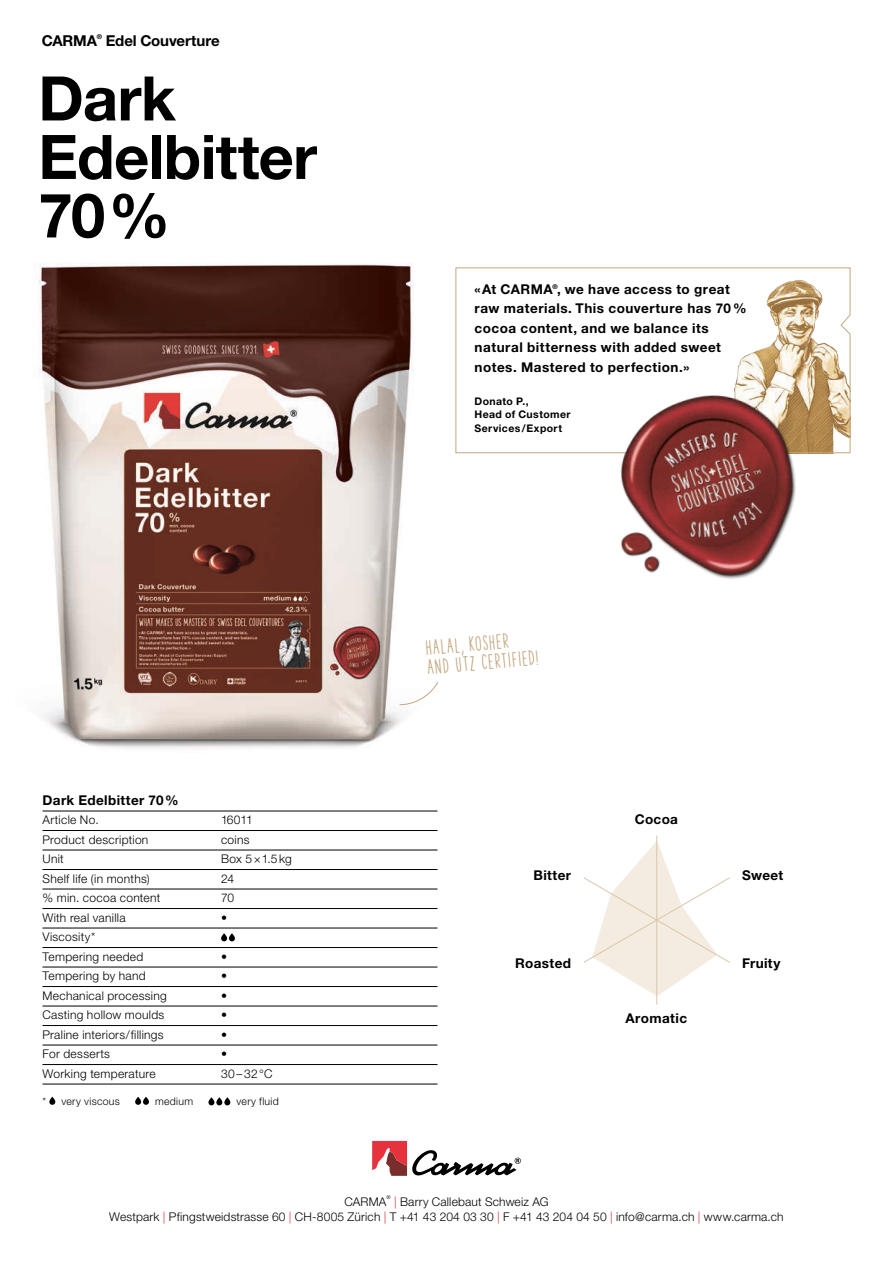
<style>
.page{position:relative;width:893px;height:1263px;background:#fff}
.page>*{position:absolute;margin:0;border:0;box-sizing:border-box;transform-origin:0 0}
.t1{font:700 61.5px/58.5px "Helvetica Neue LT Std";letter-spacing:-.015em;color:#000}
.t2{font:900 19.5px/19.2px "The Hand";color:#c4a780}
.t3{font:700 15px "Helvetica Neue LT Std";letter-spacing:-.005em;color:#000}
.t4{font:700 13.5px/19.5px "Helvetica Neue LT Std";letter-spacing:.035em;color:#000}
.t5{font:300 12px/15px "Helvetica Neue LT Std";letter-spacing:.025em;color:#000}
.t6{font:700 10.5px/13.5px "Helvetica Neue LT Std";letter-spacing:.035em;color:#000}
.t7{font:300 10.5px "Helvetica Neue LT Std";letter-spacing:.03em;color:#000}
.t8{font:700 6.6px "Helvetica Neue LT Std";color:#000}
.t9{font:300 5.25px "Helvetica Neue LT Std";color:#000}
.s1{color:#e5323d}
</style>
<div class="page">
<svg style="left:455px;top:267px;width:396px;height:186px"></svg>
<svg style="left:372px;top:1141px;width:149px;height:35px"></svg>
<img style="left:591px;top:368px;width:232px;height:211px">
<img style="left:38px;top:263px;width:376px;height:485px">
<svg style="left:583px;top:835px;width:147px;height:170px"></svg>
<hr style="left:43px;top:811px;width:394px;height:1px;background:#000">
<hr style="left:43px;top:830px;width:394px;height:1px;background:#000">
<hr style="left:43px;top:850px;width:394px;height:1px;background:#000">
<hr style="left:43px;top:869px;width:394px;height:1px;background:#000">
<hr style="left:43px;top:889px;width:394px;height:1px;background:#000">
<hr style="left:43px;top:908px;width:394px;height:1px;background:#000">
<hr style="left:43px;top:928px;width:394px;height:1px;background:#000">
<hr style="left:43px;top:947px;width:394px;height:1px;background:#000">
<hr style="left:43px;top:967px;width:394px;height:1px;background:#000">
<hr style="left:43px;top:986px;width:394px;height:1px;background:#000">
<hr style="left:43px;top:1006px;width:394px;height:1px;background:#000">
<hr style="left:43px;top:1025px;width:394px;height:1px;background:#000">
<hr style="left:43px;top:1045px;width:394px;height:1px;background:#000">
<hr style="left:43px;top:1064px;width:394px;height:1px;background:#000">
<hr style="left:43px;top:1084px;width:394px;height:1px;background:#000">
<svg style="left:221px;top:933px;width:6px;height:8px"></svg>
<svg style="left:229px;top:933px;width:6px;height:8px"></svg>
<div style="left:49px;top:1097px;width:6px;height:8px;background:#000;border-radius:3px"></div>
<div style="left:135px;top:1097px;width:6px;height:8px;background:#000;border-radius:3px"></div>
<div style="left:143px;top:1097px;width:6px;height:8px;background:#000;border-radius:3px"></div>
<svg style="left:208px;top:1097px;width:6px;height:8px"></svg>
<svg style="left:216px;top:1097px;width:6px;height:8px"></svg>
<svg style="left:224px;top:1097px;width:6px;height:8px"></svg>
<svg style="left:399px;top:681px;width:39px;height:25px"></svg>
<p class="t3" style="left:42px;top:31px;width:57px">CARMA</p>
<p class="t8" style="left:97px;top:33px;width:7px">®</p>
<p class="t3" style="left:106px;top:31px;width:116px">Edel Couverture</p>
<h1 class="t1" style="left:38px;top:68px;width:280px">Dark<br>Edelbitter<br>70%</h1>
<p class="t4" style="left:43px;top:790px;width:138px">Dark Edelbitter 70%</p>
<p class="t5" style="left:43px;top:812px;width:58px">Article No.</p>
<p class="t5" style="left:221px;top:812px;width:33px">16011</p>
<p class="t5" style="left:43px;top:832px;width:107px">Product description</p>
<p class="t5" style="left:221px;top:832px;width:30px">coins</p>
<p class="t5" style="left:43px;top:851px;width:23px">Unit</p>
<p class="t5" style="left:221px;top:851px;width:72px">Box 5×1.5 kg</p>
<p class="t5" style="left:43px;top:871px;width:109px">Shelf life (in months)</p>
<p class="t5" style="left:221px;top:871px;width:14px">24</p>
<p class="t5" style="left:43px;top:890px;width:119px">% min. cocoa content</p>
<p class="t5" style="left:221px;top:890px;width:15px">70</p>
<p class="t5" style="left:43px;top:910px;width:85px">With real vanilla</p>
<p class="t5" style="left:221px;top:910px;width:7px">•</p>
<p class="t5" style="left:43px;top:927px;width:102px;line-height:19.5px">Viscosity*<br>Tempering needed</p>
<p class="t5" style="left:221px;top:949px;width:7px">•</p>
<p class="t5" style="left:43px;top:968px;width:105px">Tempering by hand</p>
<p class="t5" style="left:221px;top:968px;width:7px">•</p>
<p class="t5" style="left:43px;top:988px;width:126px">Mechanical processing</p>
<p class="t5" style="left:221px;top:988px;width:7px">•</p>
<p class="t5" style="left:43px;top:1007px;width:123px">Casting hollow moulds</p>
<p class="t5" style="left:221px;top:1007px;width:7px">•</p>
<p class="t5" style="left:43px;top:1027px;width:123px">Praline interiors/fillings</p>
<p class="t5" style="left:221px;top:1027px;width:7px">•</p>
<p class="t5" style="left:43px;top:1046px;width:69px">For desserts</p>
<p class="t5" style="left:221px;top:1046px;width:7px">•</p>
<p class="t5" style="left:43px;top:1066px;width:115px">Working temperature</p>
<p class="t5" style="left:221px;top:1066px;width:53px">30–32°C</p>
<p class="t7" style="left:43px;top:1095px;width:79px">* very viscous</p>
<p class="t7" style="left:155px;top:1095px;width:40px">medium</p>
<p class="t7" style="left:236px;top:1095px;width:44px">very fluid</p>
<p class="t4" style="left:475px;top:279px;width:273px">«At CARMA<sup>®</sup>, we have access to great raw materials. This couverture has 70% cocoa content, and we balance its natural bitterness with added sweet notes. Mastered to perfection.»</p>
<p class="t6" style="left:475px;top:394px;width:97px">Donato P.,<br>Head of Customer<br>Services/Export</p>
<h2 class="t2" style="left:425px;top:638px;width:112px;rotate:-5deg">HALAL, KOSHER<br>AND UTZ CERTIFIED!</h2>
<p class="t4" style="left:533px;top:865px;width:39px">Bitter</p>
<p class="t4" style="left:635px;top:809px;width:45px">Cocoa</p>
<p class="t4" style="left:742px;top:865px;width:43px">Sweet</p>
<p class="t4" style="left:515px;top:953px;width:57px">Roasted</p>
<p class="t4" style="left:742px;top:953px;width:40px">Fruity</p>
<p class="t4" style="left:626px;top:1008px;width:63px">Aromatic</p>
<p class="t5" style="left:344px;top:1193px;width:44px">CARMA</p>
<p class="t9" style="left:387px;top:1194px;width:6px">®</p>
<p class="t5" style="left:109px;top:1193px;width:676px;text-indent:285px"><span class="s1">|</span> Barry Callebaut Schweiz AG<br>Westpark <span class="s1">|</span> Pfingstweidstrasse 60 <span class="s1">|</span> CH-8005 Zürich <span class="s1">|</span> T +41 43 204 03 30 <span class="s1">|</span> F +41 43 204 04 50 <span class="s1">|</span> info@carma.ch <span class="s1">|</span> www.carma.ch</p>
</div>
